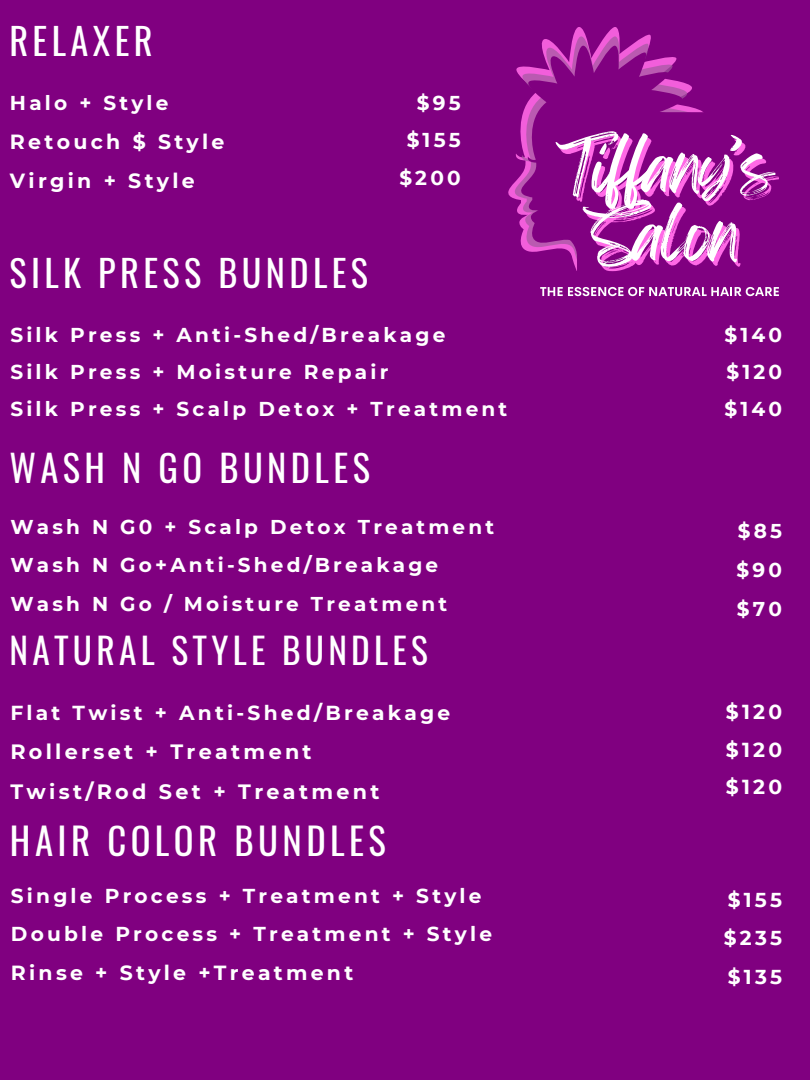
<style>
.page{position:relative;width:810px;height:1080px;background:#800080}
.page>*{position:absolute;margin:0;border:0;box-sizing:border-box;transform-origin:0 0}
.t1{font:36.75px "Oswald";letter-spacing:.12em;color:#fff}
.t2{font:36.56px "Oswald";letter-spacing:.12em;color:#fff}
.t3{font:36.38px "Oswald";letter-spacing:.12em;color:#fff}
.t4{font:36.31px "Oswald";letter-spacing:.12em;color:#fff}
.t5{font:35.44px "Oswald";letter-spacing:.12em;color:#fff}
.t6{font:700 20.69px "Montserrat";letter-spacing:.16em;color:#fff}
.t7{font:700 20.5px "Montserrat";letter-spacing:.16em;color:#fff}
.t8{font:700 20.44px "Montserrat";letter-spacing:.16em;color:#fff}
.t9{font:700 20.25px "Montserrat";letter-spacing:.16em;color:#fff}
.t10{font:700 20.12px "Montserrat";letter-spacing:.16em;color:#fff}
.t11{font:700 20.06px "Montserrat";letter-spacing:.16em;color:#fff}
.t12{font:700 20px "Montserrat";letter-spacing:.16em;color:#fff}
</style>
<div class="page">
<svg style="left:508px;top:27px;width:143px;height:172px"></svg>
<svg style="left:514px;top:36px;width:137px;height:207px"></svg>
<svg style="left:521px;top:46px;width:182px;height:206px"></svg>
<svg style="left:543px;top:112px;width:161px;height:160px"></svg>
<svg style="left:555px;top:131px;width:224px;height:140px"></svg>
<svg style="left:540px;top:286px;width:239px;height:11px"></svg>
<p class="t4" style="left:9px;top:13px;width:145px">RELAXER</p>
<p class="t11" style="left:10px;top:91px;width:160px">Halo + Style</p>
<p class="t7" style="left:10px;top:129px;width:216px">Retouch $ Style</p>
<p class="t7" style="left:10px;top:168px;width:186px">Virgin + Style</p>
<p class="t3" style="left:9px;top:244px;width:360px">SILK PRESS BUNDLES</p>
<p class="t11" style="left:417px;top:91px;width:45px">$95</p>
<p class="t11" style="left:407px;top:128px;width:56px">$155</p>
<p class="t11" style="left:399px;top:165px;width:63px">$200</p>
<p class="t11" style="left:10px;top:322px;width:436px">Silk Press + Anti-Shed/Breakage</p>
<p class="t11" style="left:10px;top:360px;width:379px">Silk Press + Moisture Repair</p>
<p class="t11" style="left:10px;top:397px;width:498px">Silk Press + Scalp Detox + Treatment</p>
<p class="t2" style="left:9px;top:440px;width:362px">WASH N GO BUNDLES</p>
<p class="t12" style="left:10px;top:514px;width:485px">Wash N G0 + Scalp Detox Treatment</p>
<p class="t12" style="left:10px;top:553px;width:429px">Wash N Go+Anti-Shed/Breakage</p>
<p class="t12" style="left:10px;top:592px;width:438px">Wash N Go / Moisture Treatment</p>
<p class="t5" style="left:9px;top:622px;width:420px">NATURAL STYLE BUNDLES</p>
<p class="t9" style="left:10px;top:701px;width:441px">Flat Twist + Anti-Shed/Breakage</p>
<p class="t6" style="left:10px;top:739px;width:303px">Rollerset + Treatment</p>
<p class="t6" style="left:10px;top:779px;width:371px">Twist/Rod Set + Treatment</p>
<p class="t1" style="left:10px;top:813px;width:378px">HAIR COLOR BUNDLES</p>
<p class="t10" style="left:11px;top:883px;width:472px">Single Process + Treatment + Style</p>
<p class="t10" style="left:11px;top:922px;width:483px">Double Process + Treatment + Style</p>
<p class="t8" style="left:11px;top:961px;width:344px">Rinse + Style +Treatment</p>
<p class="t11" style="left:724px;top:322px;width:59px">$140</p>
<p class="t11" style="left:726px;top:360px;width:57px">$120</p>
<p class="t11" style="left:724px;top:397px;width:59px">$140</p>
<p class="t12" style="left:738px;top:519px;width:46px">$85</p>
<p class="t12" style="left:737px;top:557px;width:47px">$90</p>
<p class="t12" style="left:737px;top:596px;width:47px">$70</p>
<p class="t9" style="left:726px;top:700px;width:58px">$120</p>
<p class="t9" style="left:726px;top:737px;width:58px">$120</p>
<p class="t9" style="left:726px;top:774px;width:58px">$120</p>
<p class="t10" style="left:728px;top:887px;width:56px">$155</p>
<p class="t10" style="left:724px;top:926px;width:60px">$235</p>
<p class="t10" style="left:728px;top:964px;width:56px">$135</p>
</div>
